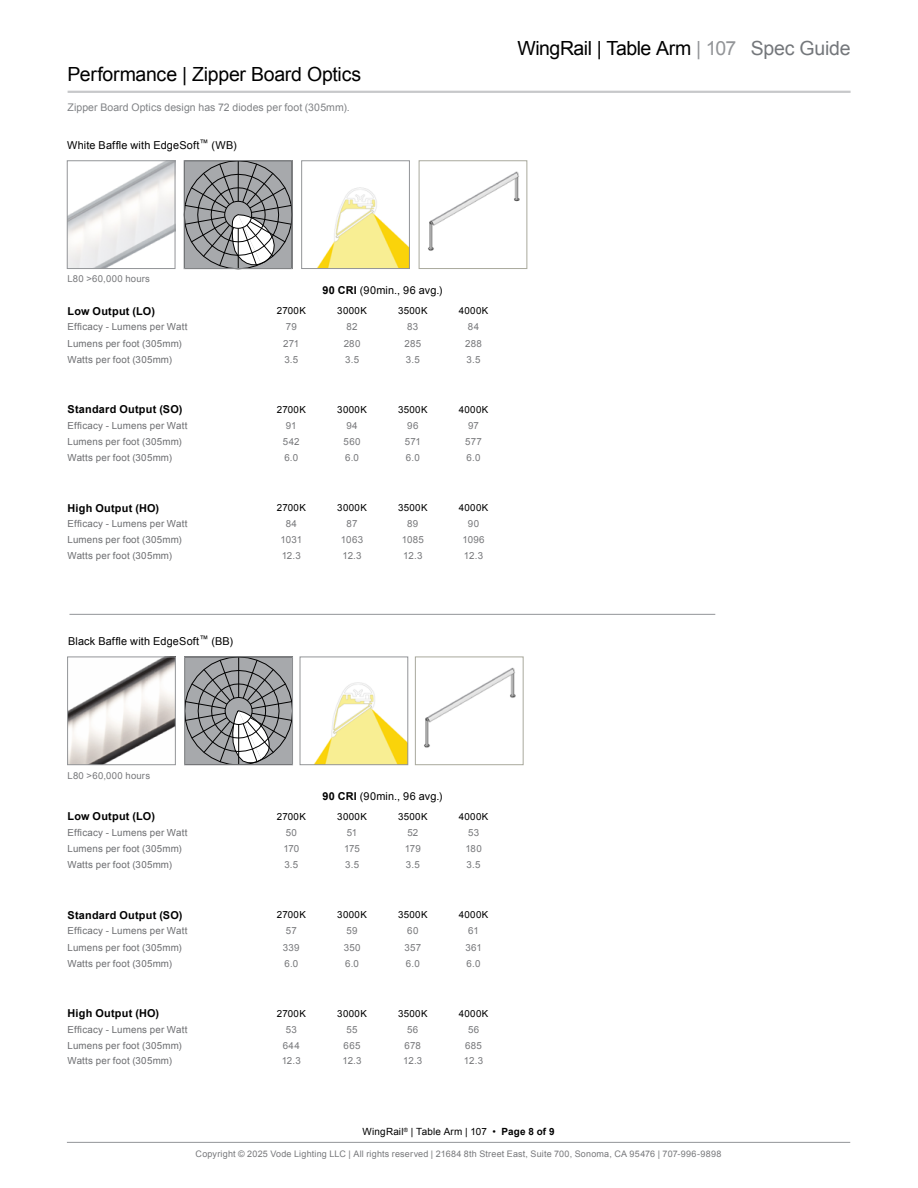
<style>
.page{position:relative;width:918px;height:1188px;background:#fff}
.page>*{position:absolute;margin:0;border:0;box-sizing:border-box;transform-origin:0 0}
.t1{font:19.5px "Arial";letter-spacing:-.015em;color:#000}
.t2{font:10.95px "Arial";letter-spacing:.015em;color:#000}
.t3{font:700 10.95px "Arial";letter-spacing:.02em;color:#000}
.t4{font:10.5px "Arial";letter-spacing:.005em;color:#808285}
.t5{font:9.9px "Arial";letter-spacing:.02em;color:#000}
.t6{font:9.75px "Arial";letter-spacing:.02em;color:#6d6e71}
.t7{font:9.75px "Arial";letter-spacing:.02em;color:#77787b}
.t8{font:9.75px "Arial";letter-spacing:.035em;color:#000}
.t9{font:9.45px "Arial";letter-spacing:.03em;color:#77787b}
.t10{font:9px "Arial";letter-spacing:.02em;color:#77787b}
.s1{color:#939598}
.s2{color:#74777b}
.s3{font-weight:700}
</style>
<div class="page">
<hr style="left:67px;top:1142px;width:783px;height:1px;background:#939598">
<hr style="left:69px;top:614px;width:646px;height:1px;background:#939598">
<img style="left:69px;top:659px;width:105px;height:104px">
<div style="left:67px;top:657px;width:109px;height:108px;border:1px solid #939598"></div>
<img style="left:314px;top:682px;width:92px;height:81px">
<div style="left:300px;top:657px;width:108px;height:108px;border:1px solid #939598"></div>
<svg style="left:186px;top:659px;width:105px;height:104px;background:#989a9c"></svg>
<hr style="left:238px;top:657px;width:1px;height:40px;background:#000">
<div style="left:184px;top:657px;width:109px;height:108px;border:1px solid #939598"></div>
<img style="left:424px;top:667px;width:92px;height:81px">
<div style="left:415px;top:657px;width:108px;height:108px;border:1px solid #a9a99d"></div>
<hr style="left:68px;top:91px;width:783px;height:2px;background:#c7c8ca">
<img style="left:69px;top:163px;width:104px;height:104px">
<div style="left:67px;top:161px;width:108px;height:108px;border:1px solid #939598"></div>
<img style="left:317px;top:187px;width:91px;height:80px">
<div style="left:302px;top:161px;width:108px;height:108px;border:1px solid #939598"></div>
<img style="left:428px;top:171px;width:92px;height:80px">
<div style="left:419px;top:161px;width:108px;height:108px;border:1px solid #a9a99d"></div>
<svg style="left:186px;top:162px;width:104px;height:105px;background:#9a9c9e"></svg>
<hr style="left:238px;top:161px;width:1px;height:40px;background:#000">
<div style="left:184px;top:160px;width:108px;height:109px;border:1px solid #939598"></div>
<h1 class="t1" style="left:68px;top:61px;width:295px">Performance | Zipper Board Optics</h1>
<p class="t4" style="left:68px;top:100px;width:284px">Zipper Board Optics design has 72 diodes per foot (305mm).</p>
<p class="t2" style="left:67px;top:138px;width:171px">White Baffle with EdgeSoft<sup>™</sup> (WB)</p>
<h1 class="t1" style="left:517px;top:35px;width:335px">WingRail | Table Arm <span class="s1">| 107</span> <span class="s2">Spec Guide</span></h1>
<p class="t9" style="left:67px;top:272px;width:84px">L80 &gt;60,000 hours</p>
<p class="t2" style="left:322px;top:283px;width:122px"><span class="s3">90 CRI</span> (90min., 96 avg.)</p>
<p class="t3" style="left:68px;top:304px;width:89px">Low Output (LO)</p>
<p class="t8" style="left:277px;top:304px;width:31px">2700K</p>
<p class="t8" style="left:337px;top:304px;width:31px">3000K</p>
<p class="t8" style="left:398px;top:304px;width:31px">3500K</p>
<p class="t8" style="left:459px;top:304px;width:31px">4000K</p>
<p class="t6" style="left:68px;top:321px;width:121px">Efficacy - Lumens per Watt</p>
<p class="t7" style="left:286px;top:321px;width:12px">79</p>
<p class="t7" style="left:347px;top:321px;width:13px">82</p>
<p class="t7" style="left:407px;top:321px;width:13px">83</p>
<p class="t7" style="left:468px;top:321px;width:13px">84</p>
<p class="t6" style="left:68px;top:337px;width:116px">Lumens per foot (305mm)</p>
<p class="t7" style="left:283px;top:337px;width:18px">271</p>
<p class="t7" style="left:344px;top:337px;width:18px">280</p>
<p class="t7" style="left:405px;top:337px;width:18px">285</p>
<p class="t7" style="left:465px;top:337px;width:18px">288</p>
<p class="t6" style="left:68px;top:353px;width:106px">Watts per foot (305mm)</p>
<p class="t7" style="left:284px;top:353px;width:15px">3.5</p>
<p class="t7" style="left:345px;top:353px;width:15px">3.5</p>
<p class="t7" style="left:406px;top:353px;width:15px">3.5</p>
<p class="t7" style="left:467px;top:353px;width:15px">3.5</p>
<p class="t3" style="left:68px;top:402px;width:116px">Standard Output (SO)</p>
<p class="t8" style="left:277px;top:403px;width:31px">2700K</p>
<p class="t8" style="left:337px;top:403px;width:31px">3000K</p>
<p class="t8" style="left:398px;top:403px;width:31px">3500K</p>
<p class="t8" style="left:459px;top:403px;width:31px">4000K</p>
<p class="t6" style="left:68px;top:419px;width:121px">Efficacy - Lumens per Watt</p>
<p class="t7" style="left:286px;top:419px;width:12px">91</p>
<p class="t7" style="left:346px;top:419px;width:13px">94</p>
<p class="t7" style="left:407px;top:419px;width:13px">96</p>
<p class="t7" style="left:468px;top:419px;width:12px">97</p>
<p class="t6" style="left:68px;top:435px;width:116px">Lumens per foot (305mm)</p>
<p class="t7" style="left:283px;top:435px;width:18px">542</p>
<p class="t7" style="left:344px;top:435px;width:18px">560</p>
<p class="t7" style="left:405px;top:435px;width:18px">571</p>
<p class="t7" style="left:465px;top:435px;width:18px">577</p>
<p class="t6" style="left:68px;top:452px;width:106px">Watts per foot (305mm)</p>
<p class="t7" style="left:284px;top:452px;width:15px">6.0</p>
<p class="t7" style="left:345px;top:452px;width:15px">6.0</p>
<p class="t7" style="left:406px;top:452px;width:15px">6.0</p>
<p class="t7" style="left:467px;top:452px;width:15px">6.0</p>
<p class="t3" style="left:68px;top:500px;width:93px">High Output (HO)</p>
<p class="t8" style="left:277px;top:501px;width:31px">2700K</p>
<p class="t8" style="left:337px;top:501px;width:31px">3000K</p>
<p class="t8" style="left:398px;top:501px;width:31px">3500K</p>
<p class="t8" style="left:459px;top:501px;width:31px">4000K</p>
<p class="t6" style="left:68px;top:517px;width:121px">Efficacy - Lumens per Watt</p>
<p class="t7" style="left:286px;top:517px;width:13px">84</p>
<p class="t7" style="left:347px;top:517px;width:12px">87</p>
<p class="t7" style="left:407px;top:517px;width:13px">89</p>
<p class="t7" style="left:468px;top:517px;width:13px">90</p>
<p class="t6" style="left:68px;top:533px;width:116px">Lumens per foot (305mm)</p>
<p class="t7" style="left:281px;top:533px;width:23px">1031</p>
<p class="t7" style="left:341px;top:533px;width:24px">1063</p>
<p class="t7" style="left:402px;top:533px;width:24px">1085</p>
<p class="t7" style="left:462px;top:533px;width:24px">1096</p>
<p class="t6" style="left:68px;top:549px;width:106px">Watts per foot (305mm)</p>
<p class="t7" style="left:282px;top:549px;width:21px">12.3</p>
<p class="t7" style="left:343px;top:549px;width:21px">12.3</p>
<p class="t7" style="left:403px;top:549px;width:21px">12.3</p>
<p class="t7" style="left:464px;top:549px;width:21px">12.3</p>
<p class="t2" style="left:68px;top:634px;width:167px">Black Baffle with EdgeSoft<sup>™</sup> (BB)</p>
<p class="t9" style="left:68px;top:770px;width:84px">L80 &gt;60,000 hours</p>
<p class="t2" style="left:322px;top:789px;width:122px"><span class="s3">90 CRI</span> (90min., 96 avg.)</p>
<p class="t3" style="left:68px;top:809px;width:89px">Low Output (LO)</p>
<p class="t8" style="left:277px;top:810px;width:31px">2700K</p>
<p class="t8" style="left:337px;top:810px;width:31px">3000K</p>
<p class="t8" style="left:398px;top:810px;width:31px">3500K</p>
<p class="t8" style="left:459px;top:810px;width:31px">4000K</p>
<p class="t6" style="left:68px;top:826px;width:121px">Efficacy - Lumens per Watt</p>
<p class="t7" style="left:286px;top:826px;width:13px">50</p>
<p class="t7" style="left:347px;top:826px;width:12px">51</p>
<p class="t7" style="left:407px;top:826px;width:12px">52</p>
<p class="t7" style="left:468px;top:826px;width:13px">53</p>
<p class="t6" style="left:68px;top:842px;width:116px">Lumens per foot (305mm)</p>
<p class="t7" style="left:283px;top:842px;width:17px">170</p>
<p class="t7" style="left:344px;top:842px;width:17px">175</p>
<p class="t7" style="left:405px;top:842px;width:17px">179</p>
<p class="t7" style="left:465px;top:842px;width:18px">180</p>
<p class="t6" style="left:68px;top:858px;width:106px">Watts per foot (305mm)</p>
<p class="t7" style="left:284px;top:858px;width:15px">3.5</p>
<p class="t7" style="left:345px;top:858px;width:15px">3.5</p>
<p class="t7" style="left:406px;top:858px;width:15px">3.5</p>
<p class="t7" style="left:467px;top:858px;width:15px">3.5</p>
<p class="t3" style="left:68px;top:908px;width:116px">Standard Output (SO)</p>
<p class="t8" style="left:277px;top:908px;width:31px">2700K</p>
<p class="t8" style="left:337px;top:908px;width:31px">3000K</p>
<p class="t8" style="left:398px;top:908px;width:31px">3500K</p>
<p class="t8" style="left:459px;top:908px;width:31px">4000K</p>
<p class="t6" style="left:68px;top:925px;width:121px">Efficacy - Lumens per Watt</p>
<p class="t7" style="left:286px;top:925px;width:12px">57</p>
<p class="t7" style="left:347px;top:925px;width:13px">59</p>
<p class="t7" style="left:407px;top:925px;width:13px">60</p>
<p class="t7" style="left:468px;top:925px;width:12px">61</p>
<p class="t6" style="left:68px;top:941px;width:116px">Lumens per foot (305mm)</p>
<p class="t7" style="left:283px;top:941px;width:18px">339</p>
<p class="t7" style="left:344px;top:941px;width:18px">350</p>
<p class="t7" style="left:405px;top:941px;width:18px">357</p>
<p class="t7" style="left:465px;top:941px;width:18px">361</p>
<p class="t6" style="left:68px;top:957px;width:106px">Watts per foot (305mm)</p>
<p class="t7" style="left:284px;top:957px;width:15px">6.0</p>
<p class="t7" style="left:345px;top:957px;width:15px">6.0</p>
<p class="t7" style="left:406px;top:957px;width:15px">6.0</p>
<p class="t7" style="left:467px;top:957px;width:15px">6.0</p>
<p class="t3" style="left:68px;top:1006px;width:93px">High Output (HO)</p>
<p class="t8" style="left:277px;top:1007px;width:31px">2700K</p>
<p class="t8" style="left:337px;top:1007px;width:31px">3000K</p>
<p class="t8" style="left:398px;top:1007px;width:31px">3500K</p>
<p class="t8" style="left:459px;top:1007px;width:31px">4000K</p>
<p class="t6" style="left:68px;top:1023px;width:121px">Efficacy - Lumens per Watt</p>
<p class="t7" style="left:286px;top:1023px;width:13px">53</p>
<p class="t7" style="left:347px;top:1023px;width:13px">55</p>
<p class="t7" style="left:407px;top:1023px;width:13px">56</p>
<p class="t7" style="left:468px;top:1023px;width:13px">56</p>
<p class="t6" style="left:68px;top:1039px;width:116px">Lumens per foot (305mm)</p>
<p class="t7" style="left:283px;top:1039px;width:19px">644</p>
<p class="t7" style="left:344px;top:1039px;width:18px">665</p>
<p class="t7" style="left:405px;top:1039px;width:18px">678</p>
<p class="t7" style="left:465px;top:1039px;width:18px">685</p>
<p class="t6" style="left:68px;top:1055px;width:106px">Watts per foot (305mm)</p>
<p class="t7" style="left:282px;top:1055px;width:21px">12.3</p>
<p class="t7" style="left:342px;top:1055px;width:21px">12.3</p>
<p class="t7" style="left:403px;top:1055px;width:21px">12.3</p>
<p class="t7" style="left:464px;top:1055px;width:21px">12.3</p>
<p class="t5" style="left:363px;top:1125px;width:193px">WingRail<sup>®</sup> | Table Arm | 107 • <span class="s3">Page 8 of 9</span></p>
<p class="t10" style="left:196px;top:1148px;width:527px">Copyright © 2025 Vode Lighting LLC | All rights reserved | 21684 8th Street East, Suite 700, Sonoma, CA 95476 | 707-996-9898</p>
</div>
